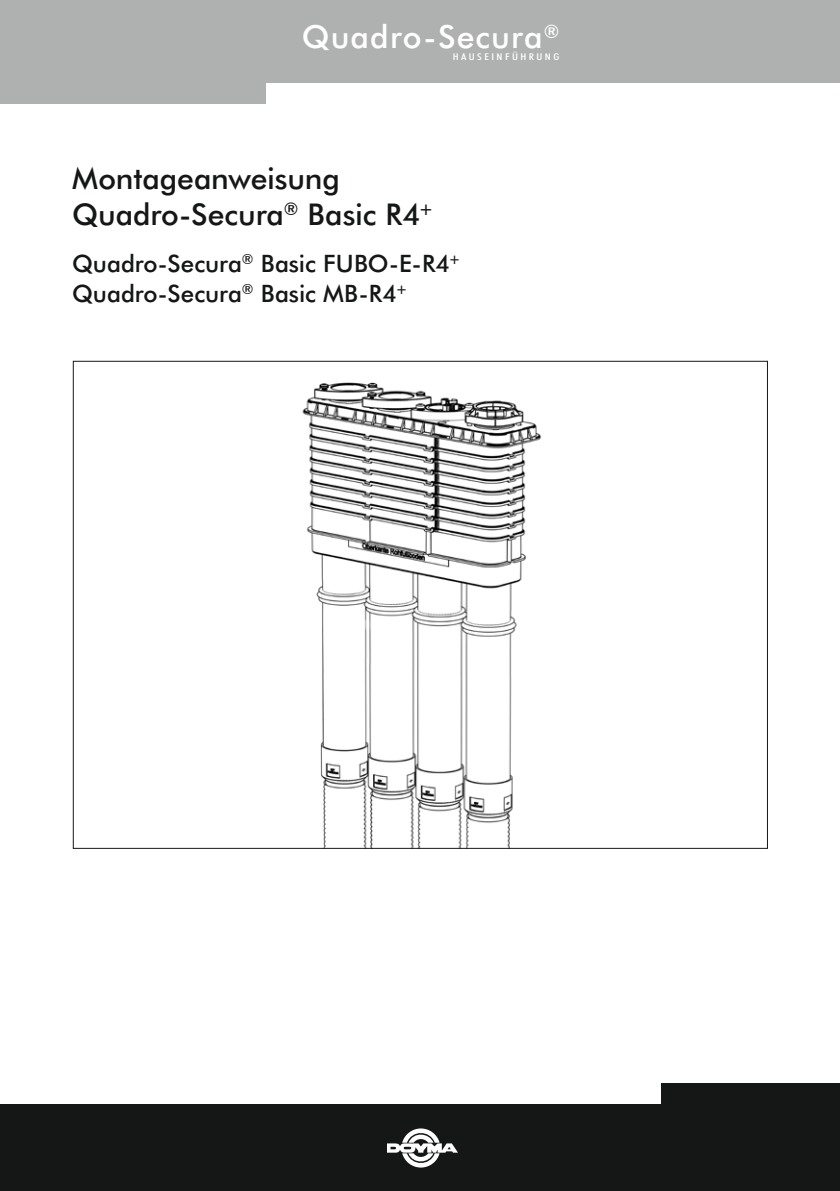
<style>
.page{position:relative;width:840px;height:1191px;background:#fff}
.page>*{position:absolute;margin:0;border:0;box-sizing:border-box;transform-origin:0 0}
.t1{font:500 32px "Futura BT";letter-spacing:.035em;color:#fff}
.t2{font:500 30px/35.6px "Futura BT";letter-spacing:-.005em;color:#151616}
.t3{font:500 24px/30px "Futura BT";color:#151616}
.t4{font:500 condensed 9.4px "Futura BT";letter-spacing:.2em;color:#fff;scale:1.3 1}
</style>
<div class="page">
<img style="left:302px;top:382px;width:239px;height:465px">
<div style="left:0;top:0;width:839px;height:83px;background:#afb0b0"></div>
<div style="left:0;top:74px;width:265px;height:29px;background:#afb0b0"></div>
<div style="left:0;top:1104px;width:839px;height:87px;background:#151616"></div>
<div style="left:661px;top:1083px;width:178px;height:45px;background:#151616"></div>
<svg style="left:387px;top:1128px;width:70px;height:39px"></svg>
<h1 class="t1" style="left:302px;top:15px;width:259px">Quadro-Secura<sup>®</sup></h1>
<p class="t4" style="left:452px;top:50px;width:83px">HAUSEINFÜHRUNG</p>
<p class="t2" style="left:72px;top:159px;width:363px">Montageanweisung<br>Quadro-Secura<sup>®</sup> Basic R4<sup>+</sup></p>
<p class="t3" style="left:72px;top:247px;width:389px">Quadro-Secura<sup>®</sup> Basic FUBO-E-R4<sup>+<br></sup>Quadro-Secura<sup>®</sup> Basic MB-R4<sup>+</sup></p>
</div>
